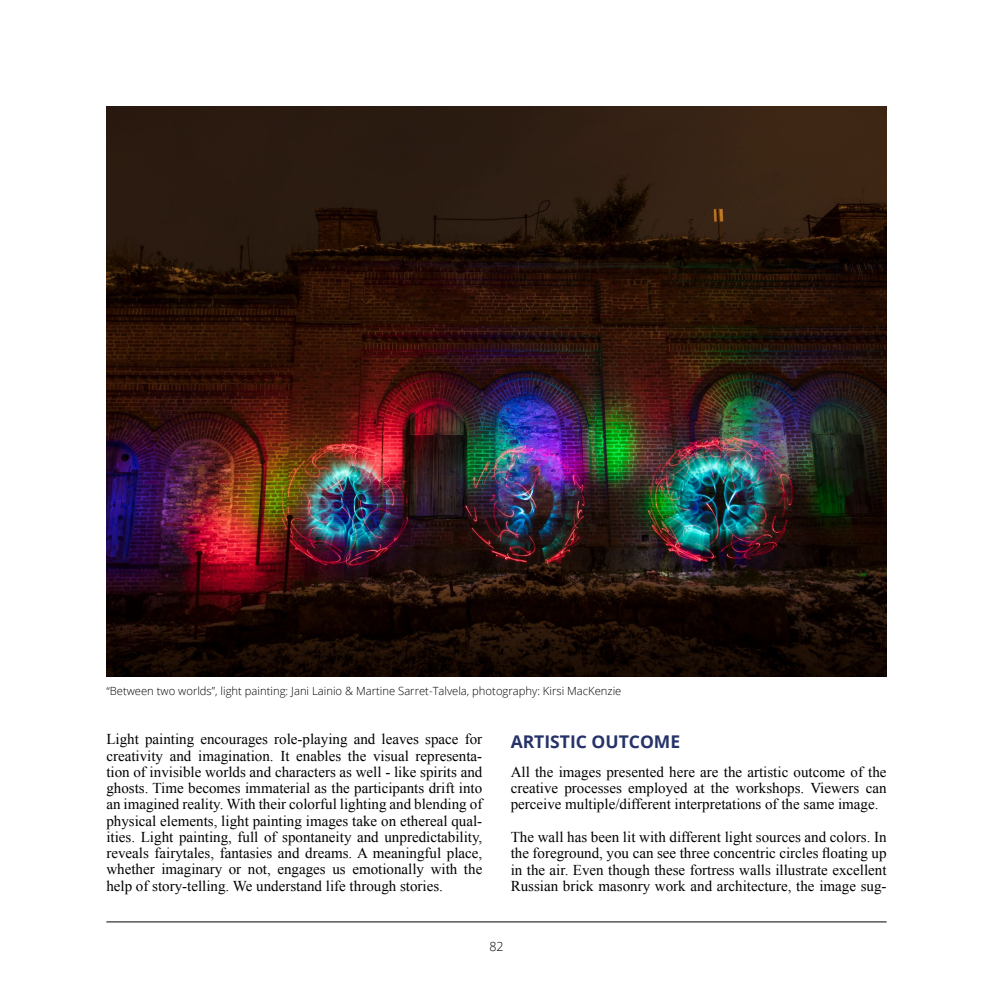
<style>
.page{position:relative;width:993px;height:993px;background:#fff}
.page>*{position:absolute;margin:0;border:0;box-sizing:border-box;transform-origin:0 0}
.t1{font:700 17.5px "Open Sans";color:#263369}
.t2{font:15px/16.2px "Times New Roman";color:#000;text-align:justify}
.t3{font:300 12.5px "Open Sans";color:#000}
.t4{font:300 11.25px "Open Sans";color:#000}
</style>
<div class="page">
<hr style="left:106px;top:921px;width:780px;height:1px;background:#000">
<img style="left:106px;top:106px;width:780px;height:570px">
<p class="t4" style="left:106px;top:683px;width:516px">“Between two worlds”, light painting: Jani Lainio &amp; Martine Sarret-Talvela, photography: Kirsi MacKenzie</p>
<p class="t2" style="left:106px;top:730px;width:377px">Light painting encourages role-playing and leaves space for creativity and imagination. It enables the visual representa&shy;tion of invisible worlds and characters as well - like spirits and ghosts. Time becomes immaterial as the participants drift into an imagined reality. With their colorful lighting and blending of physical elements, light painting images take on ethereal qual&shy;ities. Light painting, full of spontaneity and unpredictability, reveals fairytales, fantasies and dreams. A meaningful place, whether imaginary or not, engages us emotionally with the help of story-telling. We understand life through stories.</p>
<p class="t1" style="left:510px;top:729px;width:171px">ARTISTIC OUTCOME</p>
<p class="t2" style="left:510px;top:763px;width:377px">All the images presented here are the artistic outcome of the creative processes employed at the workshops. Viewers can perceive multiple/different interpretations of the same image.</p>
<p class="t2" style="left:510px;top:828px;width:377px">The wall has been lit with different light sources and colors. In the foreground, you can see three concentric circles floating up in the air. Even though these fortress walls illustrate excellent Russian brick masonry work and architecture, the image sug-</p>
<p class="t3" style="left:489px;top:937px;width:16px">82</p>
</div>
